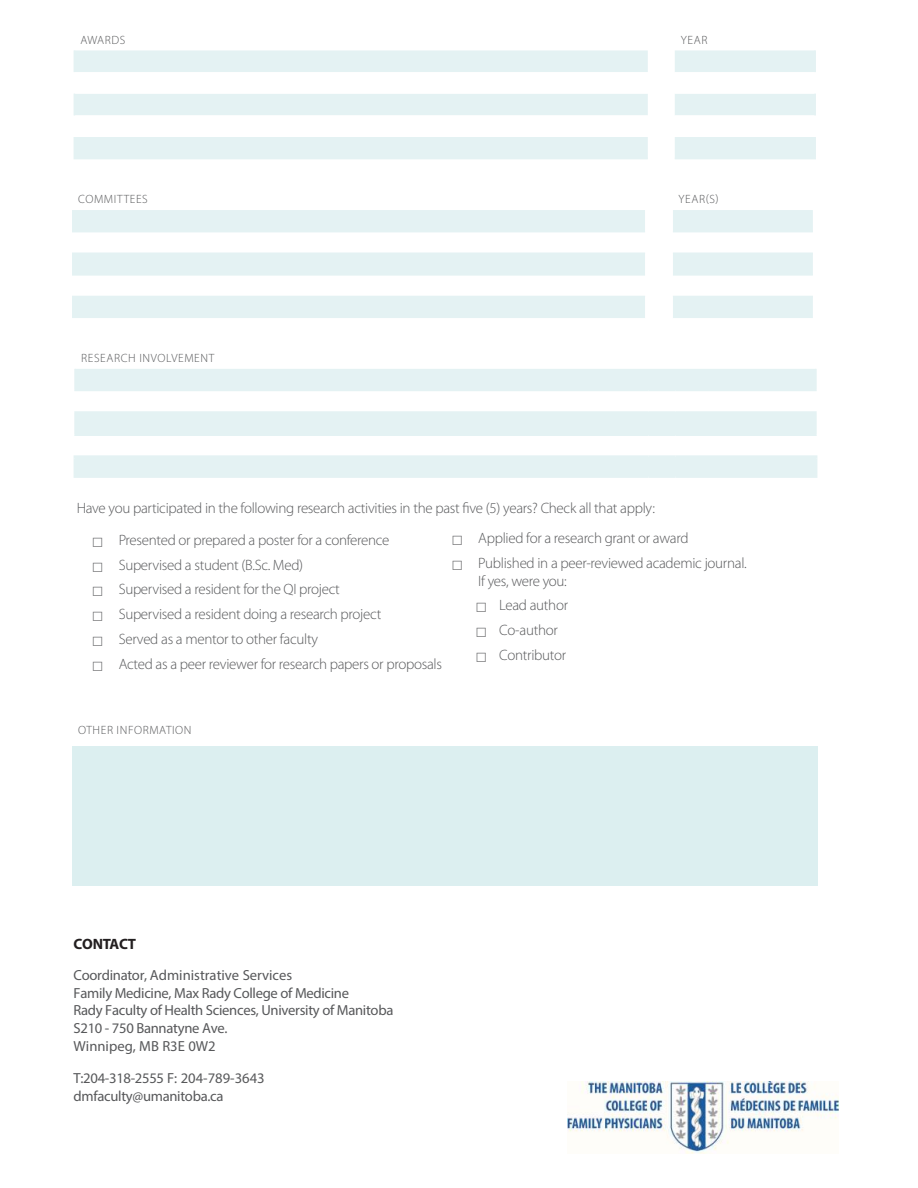
<style>
.page{position:relative;width:918px;height:1188px;background:#fff}
.page>*{position:absolute;margin:0;border:0;box-sizing:border-box;transform-origin:0 0}
.Body_Copy{font:300 15px/18px "Myriad Pro";letter-spacing:-.02em;color:#57585a}
.Body_Copy-2{font:700 15px "Myriad Pro";letter-spacing:-.02em;color:#231f20}
.Body_Copy-3{font:14.7px/17.5px "Myriad Pro";letter-spacing:-.02em;color:#57585a}
.all_caps{font:300 12px "Myriad Pro";letter-spacing:.05em;color:#57585a}
.Body_Copy-4{font:300 12px "Myriad Pro";letter-spacing:.05em;color:#57585a}
</style>
<div class="page">
<div style="left:75px;top:137px;width:739px;height:21px;background:#e4f2f3"></div>
<svg style="left:74px;top:93px;width:741px;height:23px;background:#e6f3f4"></svg>
<svg style="left:74px;top:50px;width:740px;height:22px;background:#e5f2f3"></svg>
<hr style="left:814px;top:50px;width:2px;height:22px;background:#e4f2f3">
<svg style="left:74px;top:94px;width:1px;height:21px"></svg>
<hr style="left:814px;top:94px;width:2px;height:21px;background:#e4f2f3">
<svg style="left:74px;top:137px;width:1px;height:21px"></svg>
<hr style="left:814px;top:137px;width:2px;height:21px;background:#e4f2f3">
<hr style="left:74px;top:158px;width:574px;height:1px;background:#e4f2f3">
<hr style="left:675px;top:158px;width:141px;height:1px;background:#e4f2f3">
<svg style="left:72px;top:210px;width:741px;height:108px"></svg>
<div style="left:72px;top:746px;width:745px;height:140px;background:#dceff0"></div>
<div style="left:76px;top:369px;width:739px;height:106px;background:#e4f2f3"></div>
<svg style="left:76px;top:391px;width:739px;height:64px"></svg>
<svg style="left:648px;top:436px;width:1px;height:19px"></svg>
<svg style="left:675px;top:436px;width:1px;height:19px"></svg>
<hr style="left:74px;top:369px;width:2px;height:21px;background:#e4f2f3">
<hr style="left:815px;top:369px;width:2px;height:21px;background:#e4f2f3">
<hr style="left:74px;top:390px;width:575px;height:1px;background:#e4f2f3">
<svg style="left:648px;top:390px;width:28px;height:21px"></svg>
<hr style="left:676px;top:390px;width:141px;height:1px;background:#e4f2f3">
<hr style="left:74px;top:411px;width:575px;height:2px;background:#e4f2f3">
<hr style="left:74px;top:413px;width:2px;height:21px;background:#e4f2f3">
<hr style="left:649px;top:411px;width:27px;height:2px;background:#e4f2f3">
<hr style="left:676px;top:411px;width:141px;height:2px;background:#e4f2f3">
<hr style="left:815px;top:413px;width:2px;height:21px;background:#e4f2f3">
<hr style="left:74px;top:434px;width:575px;height:2px;background:#e4f2f3">
<hr style="left:649px;top:434px;width:27px;height:2px;background:#e4f2f3">
<hr style="left:676px;top:434px;width:141px;height:2px;background:#e4f2f3">
<hr style="left:74px;top:455px;width:575px;height:3px;background:#e4f2f3">
<hr style="left:74px;top:458px;width:3px;height:17px;background:#e4f2f3">
<hr style="left:649px;top:455px;width:27px;height:3px;background:#e4f2f3">
<hr style="left:676px;top:455px;width:141px;height:3px;background:#e4f2f3">
<hr style="left:814px;top:458px;width:3px;height:17px;background:#e4f2f3">
<hr style="left:74px;top:475px;width:575px;height:3px;background:#e4f2f3">
<hr style="left:649px;top:475px;width:27px;height:3px;background:#e4f2f3">
<hr style="left:676px;top:475px;width:141px;height:3px;background:#e4f2f3">
<img style="left:568px;top:1082px;width:270px;height:71px">
<p class="all_caps" style="left:80px;top:33px;width:46px">AWARDS</p>
<p class="all_caps" style="left:681px;top:33px;width:28px">YEAR</p>
<p class="all_caps" style="left:78px;top:192px;width:71px">COMMITTEES</p>
<p class="all_caps" style="left:679px;top:192px;width:42px">YEAR(S)</p>
<p class="all_caps" style="left:81px;top:351px;width:135px">RESEARCH INVOLVEMENT</p>
<p class="Body_Copy" style="left:77px;top:499px;width:580px">Have you participated in the following research activities in the past five (5) years? Check all that apply:</p>
<p class="Body_Copy" style="left:119px;top:531px;width:272px">Presented or prepared a poster for a conference</p>
<p class="Body_Copy" style="left:119px;top:556px;width:186px">Supervised a student (B.Sc. Med)</p>
<p class="Body_Copy" style="left:119px;top:580px;width:223px">Supervised a resident for the QI project</p>
<p class="Body_Copy" style="left:119px;top:605px;width:264px">Supervised a resident doing a research project</p>
<p class="Body_Copy" style="left:119px;top:630px;width:201px">Served as a mentor to other faculty</p>
<p class="Body_Copy" style="left:119px;top:655px;width:325px">Acted as a peer reviewer for research papers or proposals</p>
<p class="Body_Copy" style="left:478px;top:529px;width:212px">Applied for a research grant or award</p>
<p class="Body_Copy" style="left:478px;top:553px;width:270px">Published in a peer-reviewed academic journal.<br>If yes, were you:</p>
<p class="Body_Copy" style="left:499px;top:596px;width:70px">Lead author</p>
<p class="Body_Copy" style="left:499px;top:621px;width:60px">Co-author</p>
<p class="Body_Copy" style="left:499px;top:646px;width:68px">Contributor</p>
<p class="Body_Copy-4" style="left:78px;top:723px;width:115px">OTHER INFORMATION</p>
<p class="Body_Copy-2" style="left:74px;top:934px;width:64px">CONTACT</p>
<p class="Body_Copy-3" style="left:74px;top:966px;width:321px">Coordinator, Administrative Services<br>Family Medicine, Max Rady College of Medicine<br>Rady Faculty of Health Sciences, University of Manitoba S210 - 750 Bannatyne Ave.<br>Winnipeg, MB R3E 0W2</p>
<p class="Body_Copy-3" style="left:74px;top:1069px;width:193px;line-height:18px">T:204-318-2555 F: 204-789-3643 dmfaculty@umanitoba.ca</p>
</div>
